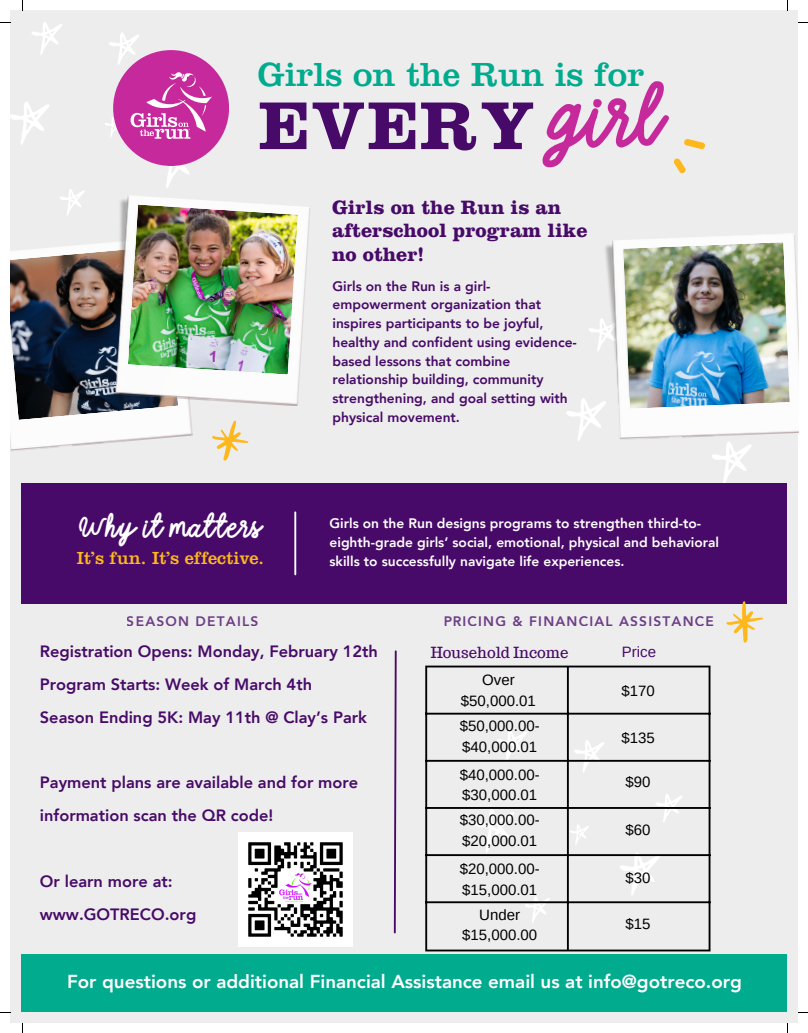
<style>
.page{position:relative;width:808px;height:1033px;background:#fff}
.page>*{position:absolute;margin:0;border:0;box-sizing:border-box;transform-origin:0 0}
.t1{font:70.75px "Everygirl Script";color:#c5299b}
.t2{font:700 70.25px "Clarendon";letter-spacing:.025em;color:#470a68}
.t3{font:34.75px "Clarendon";color:#00ab8e}
.t4{font:25.38px "Everygirl Script";letter-spacing:.025em;color:#fff}
.t5{font:700 20px/23.6px "Clarendon";color:#470a68}
.t6{font:800 18.75px "Avenir";color:#fff}
.t7{font:18.12px "Clarendon";color:#ffb81c}
.t8{font:800 16.38px/32.8px "Avenir";color:#470a68}
.t9{font:15px/20.6px "Arimo";color:#000}
.t10{font:15px "Trocchi";color:#470a68}
.t11{font:15px "Arimo";color:#470a68}
.t12{font:800 13.75px/18.8px "Avenir";color:#470a68}
.t13{font:800 13.75px/18.8px "Avenir";color:#fff}
.t14{font:800 13.75px "Avenir";letter-spacing:.085em;color:#470a68}
</style>
<div class="page">
<div style="left:10px;top:10px;width:788px;height:1013px;background:#ededed"></div>
<img style="left:10px;top:243px;width:183px;height:208px">
<img style="left:10px;top:246px;width:168px;height:174px">
<svg style="left:10px;top:22px;width:207px;height:193px"></svg>
<img style="left:106px;top:195px;width:204px;height:211px">
<img style="left:128px;top:204px;width:170px;height:170px">
<svg style="left:566px;top:318px;width:186px;height:165px"></svg>
<img style="left:602px;top:233px;width:196px;height:207px">
<img style="left:623px;top:242px;width:166px;height:167px">
<div style="left:22px;top:483px;width:764px;height:120px;background:#470a68"></div>
<svg style="left:474px;top:729px;width:208px;height:194px"></svg>
<div style="left:22px;top:954px;width:765px;height:58px;background:#00ab8e"></div>
<div style="left:113px;top:50px;width:116px;height:116px;background:#c5299b;border-radius:50%"></div>
<svg style="left:130px;top:72px;width:82px;height:67px"></svg>
<hr style="left:294px;top:512px;width:2px;height:62px;background:#fff">
<svg style="left:393px;top:650px;width:4px;height:284px"></svg>
<svg style="left:673px;top:139px;width:32px;height:35px"></svg>
<svg style="left:726px;top:601px;width:37px;height:42px"></svg>
<svg style="left:212px;top:420px;width:37px;height:41px"></svg>
<img style="left:238px;top:832px;width:114px;height:114px">
<hr style="left:425px;top:667px;width:2px;height:282px;background:#000">
<hr style="left:567px;top:667px;width:1px;height:282px;background:#000">
<hr style="left:708px;top:667px;width:2px;height:282px;background:#000">
<hr style="left:425px;top:665px;width:285px;height:2px;background:#000">
<hr style="left:425px;top:712px;width:285px;height:2px;background:#000">
<hr style="left:425px;top:760px;width:285px;height:1px;background:#000">
<hr style="left:425px;top:807px;width:285px;height:2px;background:#000">
<hr style="left:425px;top:854px;width:285px;height:2px;background:#000">
<hr style="left:425px;top:901px;width:285px;height:2px;background:#000">
<hr style="left:425px;top:949px;width:285px;height:2px;background:#000">
<h2 class="t3" style="left:258px;top:63px;width:388px">Girls on the Run is for</h2>
<p class="t2" style="left:258px;top:101px;width:278px">EVERY</p>
<h1 class="t1" style="left:544px;top:73px;width:119px">girl</h1>
<h6 class="t5" style="left:332px;top:197px;width:257px">Girls on the Run is an afterschool program like no other!</h6>
<p class="t12" style="left:332px;top:277px;width:246px">Girls on the Run is a girl&shy;empowerment organization that inspires participants to be joyful, healthy and confident using evidence&shy;based lessons that combine relationship building, community strengthening, and goal setting with physical movement.</p>
<p class="t4" style="left:79px;top:511px;width:184px">Why it matters</p>
<p class="t13" style="left:329px;top:514px;width:391px">Girls on the Run designs programs to strengthen third-to&shy;eighth-grade girls’ social, emotional, physical and behavioral skills to successfully navigate life experiences.</p>
<h5 class="t7" style="left:77px;top:552px;width:189px">It’s fun. It’s effective.</h5>
<p class="t14" style="left:127px;top:612px;width:133px">SEASON DETAILS</p>
<p class="t8" style="left:40px;top:635px;width:339px">Registration Opens: Monday, February 12th</p>
<p class="t8" style="left:40px;top:668px;width:274px">Program Starts: Week of March 4th</p>
<p class="t8" style="left:40px;top:701px;width:328px">Season Ending 5K: May 11th @ Clay’s Park</p>
<p class="t8" style="left:40px;top:766px;width:320px">Payment plans are available and for more information scan the QR code!</p>
<p class="t8" style="left:40px;top:865px;width:134px">Or learn more at:</p>
<h4 class="t8" style="left:40px;top:898px;width:158px">www.GOTRECO.org</h4>
<p class="t14" style="left:443px;top:612px;width:272px">PRICING &amp; FINANCIAL ASSISTANCE</p>
<p class="t10" style="left:431px;top:642px;width:139px">Household Income</p>
<p class="t11" style="left:622px;top:643px;width:36px">Price</p>
<p class="t9" style="left:621px;top:680px;width:35px">$170</p>
<p class="t9" style="left:621px;top:727px;width:35px">$135</p>
<p class="t9" style="left:625px;top:771px;width:27px">$90</p>
<p class="t9" style="left:625px;top:819px;width:27px">$60</p>
<p class="t9" style="left:625px;top:867px;width:27px">$30</p>
<p class="t9" style="left:625px;top:913px;width:27px">$15</p>
<p class="t9" style="left:461px;top:669px;width:77px;text-align:center">Over $50,000.01</p>
<p class="t9" style="left:459px;top:715px;width:82px">$50,000.00- $40,000.01</p>
<p class="t9" style="left:459px;top:764px;width:82px">$40,000.00- $30,000.01</p>
<p class="t9" style="left:459px;top:810px;width:82px">$30,000.00- $20,000.01</p>
<p class="t9" style="left:459px;top:858px;width:82px">$20,000.00- $15,000.01</p>
<p class="t9" style="left:462px;top:904px;width:77px;text-align:center">Under $15,000.00</p>
<p class="t6" style="left:67px;top:969px;width:676px">For questions or additional Financial Assistance email us at info@gotreco.org</p>
</div>
